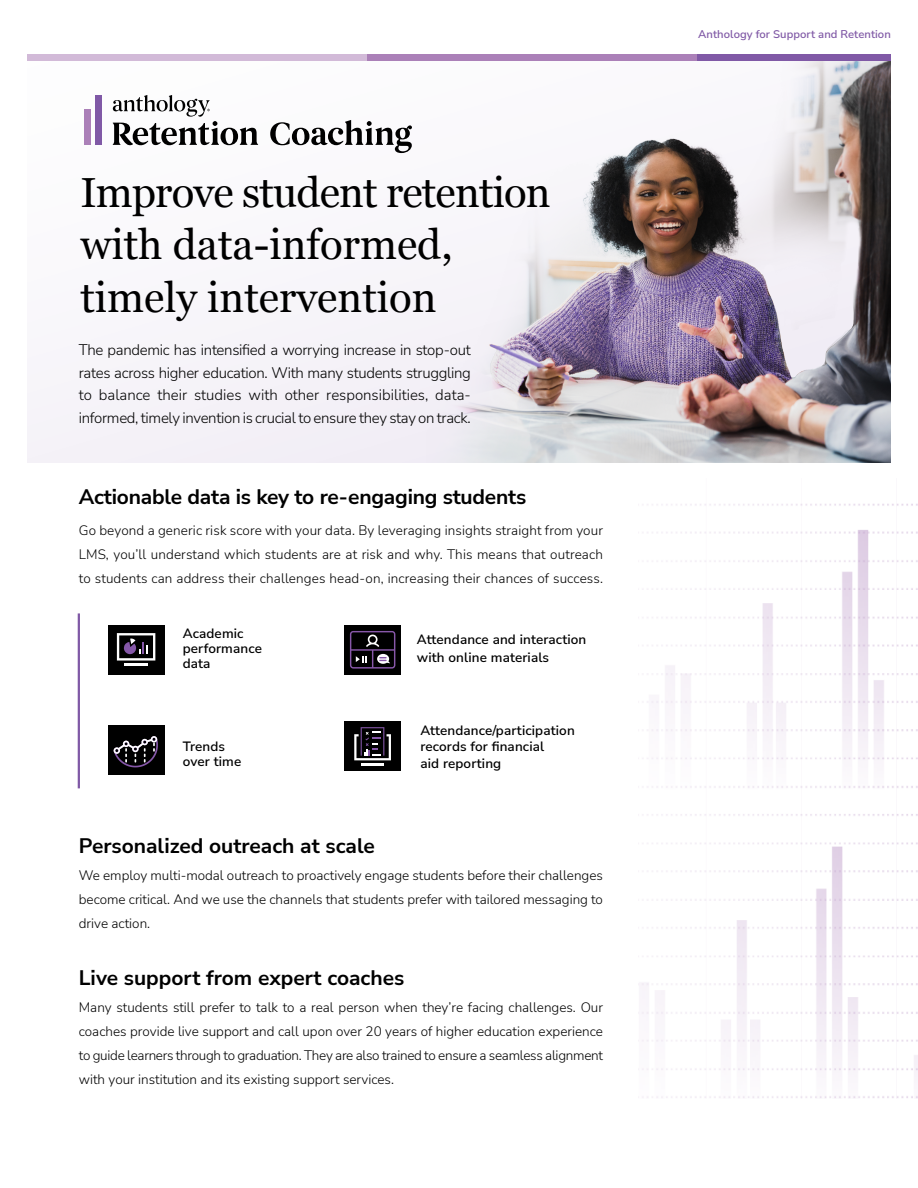
<style>
.page{position:relative;width:918px;height:1188px;background:#fff}
.page>*{position:absolute;margin:0;border:0;box-sizing:border-box;transform-origin:0 0}
.t1{font:42px/52.5px "Georgia";color:#000}
.t2{font:700 21px "Nunito Sans";letter-spacing:-.005em;color:#000}
.t3{font:300 15px/22.5px "Nunito Sans";letter-spacing:-.02em;color:#000;text-align:justify}
.t4{font:300 13.5px/24px "Nunito Sans";color:#000;text-align:justify}
.t5{font:600 13.5px/15px "Nunito Sans";letter-spacing:.01em;color:#000}
.t6{font:600 11.25px "Nunito Sans";letter-spacing:.005em;color:#8059a6}
</style>
<div class="page">
<div style="left:27px;top:54px;width:864px;height:408px;background:#f8f7fa"></div>
<img style="left:427px;top:61px;width:464px;height:402px">
<div style="left:604px;top:54px;width:287px;height:7px;background:#8059a6"></div>
<div style="left:359px;top:54px;width:337px;height:7px;background:#ab80b8"></div>
<div style="left:27px;top:54px;width:340px;height:7px;background:#d2bad8"></div>
<div style="left:95px;top:95px;width:7px;height:50px;background:#8059a6"></div>
<div style="left:84px;top:109px;width:6px;height:36px;background:#ab80b8"></div>
<svg style="left:270px;top:120px;width:142px;height:33px"></svg>
<svg style="left:113px;top:95px;width:145px;height:50px"></svg>
<div style="left:108px;top:625px;width:56px;height:50px;background:#000"></div>
<svg style="left:117px;top:633px;width:38px;height:28px"></svg>
<hr style="left:124px;top:664px;width:24px;height:2px;background:#fff">
<div style="left:345px;top:625px;width:56px;height:50px;background:#000"></div>
<svg style="left:350px;top:631px;width:45px;height:38px"></svg>
<div style="left:108px;top:725px;width:56px;height:49px;background:#000"></div>
<svg style="left:114px;top:736px;width:44px;height:31px"></svg>
<div style="left:345px;top:722px;width:56px;height:49px;background:#000"></div>
<hr style="left:361px;top:763px;width:23px;height:3px;background:#fff">
<svg style="left:354px;top:727px;width:37px;height:33px"></svg>
<hr style="left:78px;top:613px;width:2px;height:175px;background:#8059a6">
<img style="left:638px;top:503px;width:280px;height:595px">
<h1 class="t1" style="left:80px;top:164px;width:472px">Improve student retention with data-informed, timely intervention</h1>
<p class="t3" style="left:79px;top:338px;width:394px">The pandemic has intensified a worrying increase in stop-out rates across higher education. With many students struggling to balance their studies with other responsibilities, data&shy;informed, timely invention is crucial to ensure they stay on track.</p>
<h2 class="t2" style="left:79px;top:482px;width:449px">Actionable data is key to re-engaging students</h2>
<p class="t4" style="left:79px;top:518px;width:526px">Go beyond a generic risk score with your data. By leveraging insights straight from your LMS, you’ll understand which students are at risk and why. This means that outreach to students can address their challenges head-on, increasing their chances of success.</p>
<p class="t5" style="left:183px;top:625px;width:81px">Academic performance data</p>
<p class="t5" style="left:183px;top:738px;width:60px">Trends over time</p>
<h2 class="t2" style="left:79px;top:831px;width:298px">Personalized outreach at scale</h2>
<p class="t5" style="left:417px;top:630px;width:171px;line-height:18px">Attendance and interaction with online materials</p>
<p class="t5" style="left:420px;top:721px;width:156px;line-height:16.5px">Attendance/participation records for financial<br>aid reporting</p>
<p class="t4" style="left:79px;top:863px;width:526px">We employ multi-modal outreach to proactively engage students before their challenges become critical. And we use the channels that students prefer with tailored messaging to drive action.</p>
<h2 class="t2" style="left:79px;top:963px;width:327px">Live support from expert coaches</h2>
<p class="t4" style="left:79px;top:995px;width:526px">Many students still prefer to talk to a real person when they’re facing challenges. Our coaches provide live support and call upon over 20 years of higher education experience to guide learners through to graduation. They are also trained to ensure a seamless alignment with your institution and its existing support services.</p>
<p class="t6" style="left:698px;top:27px;width:194px">Anthology for Support and Retention</p>
</div>
